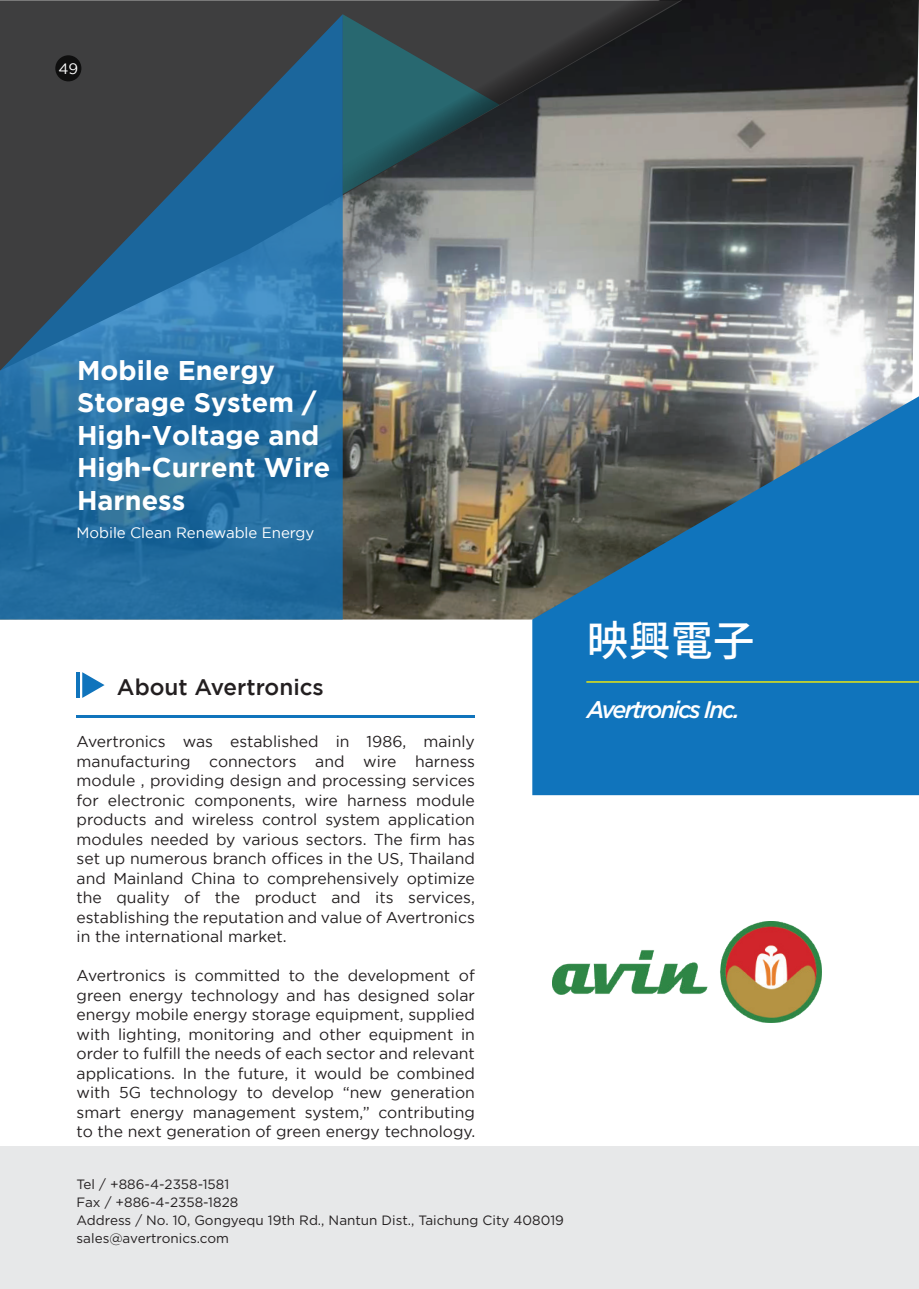
<style>
.page{position:relative;width:919px;height:1289px;background:#fff}
.page>*{position:absolute;margin:0;border:0;box-sizing:border-box;transform-origin:0 0}
.t1{font:500 42px "Noto Sans CJ Ktc";color:#fff}
.t2{font:700 27px/32.4px "Gotham";color:#fff}
.t3{font:italic 500 24px "Gotham";letter-spacing:-.08em;color:#fff}
.t4{font:500 22.5px "Gotham";color:#231f20}
.t5{font:15.75px/19.5px "Gotham";color:#231f20;text-align:justify}
.t6{font:15px "Gotham";letter-spacing:-.005em;color:#fff}
.t7{font:13.5px/18px "Gotham";color:#231f20}
</style>
<div class="page">
<div style="left:0;top:1145px;width:918px;height:143px;background:#e7e8e9"></div>
<img style="left:343px;top:0;width:575px;height:619px">
<svg style="left:0;top:0;width:682px;height:371px;background:#a1a5a6"></svg>
<svg style="left:321px;top:0;width:576px;height:208px;background:#4d5454"></svg>
<svg style="left:0;top:14px;width:343px;height:605px;background:#2d6186"></svg>
<svg style="left:532px;top:396px;width:386px;height:399px;background:#2970a1"></svg>
<hr style="left:586px;top:681px;width:332px;height:1px;background:#fff101">
<hr style="left:77px;top:715px;width:398px;height:3px;background:#1074bc">
<svg style="left:82px;top:672px;width:23px;height:26px"></svg>
<hr style="left:77px;top:672px;width:3px;height:26px;background:#1074bc">
<img style="left:552px;top:921px;width:269px;height:101px">
<div style="left:55px;top:55px;width:26px;height:26px;background:#0f0f0f;border-radius:50%"></div>
<p class="t6" style="left:59px;top:60px;width:21px">49</p>
<h2 class="t2" style="left:77px;top:353px;width:255px">Mobile Energy<br>Storage System /<br>High-Voltage and<br>High-Current Wire<br>Harness</h2>
<p class="t6" style="left:77px;top:524px;width:239px">Mobile Clean Renewable Energy</p>
<h3 class="t4" style="left:117px;top:674px;width:208px">About Avertronics</h3>
<p class="t5" style="left:77px;top:731px;width:400px">Avertronics was established in 1986, mainly manufacturing connectors and wire harness module , providing design and processing services for electronic components, wire harness module products and wireless control system application modules needed by various sectors. The firm has set up numerous branch offices in the US, Thailand and Mainland China to comprehensively optimize the quality of the product and its services, establishing the reputation and value of Avertronics in the international market.</p>
<p class="t5" style="left:77px;top:965px;width:400px">Avertronics is committed to the development of green energy technology and has designed solar energy mobile energy storage equipment, supplied with lighting, monitoring and other equipment in order to fulfill the needs of each sector and relevant applications. In the future, it would be combined with 5G technology to develop “new generation smart energy management system,” contributing to the next generation of green energy technology.</p>
<p class="t7" style="left:77px;top:1174px;width:489px">Tel / +886-4-2358-1581<br>Fax / +886-4-2358-1828<br>Address / No. 10, Gongyequ 19th Rd., Nantun Dist., Taichung City 408019 sales@avertronics.com</p>
<h1 class="t1" style="left:586px;top:616px;width:169px">映興電子</h1>
<h3 class="t3" style="left:586px;top:693px;width:155px">Avertronics Inc.</h3>
</div>
